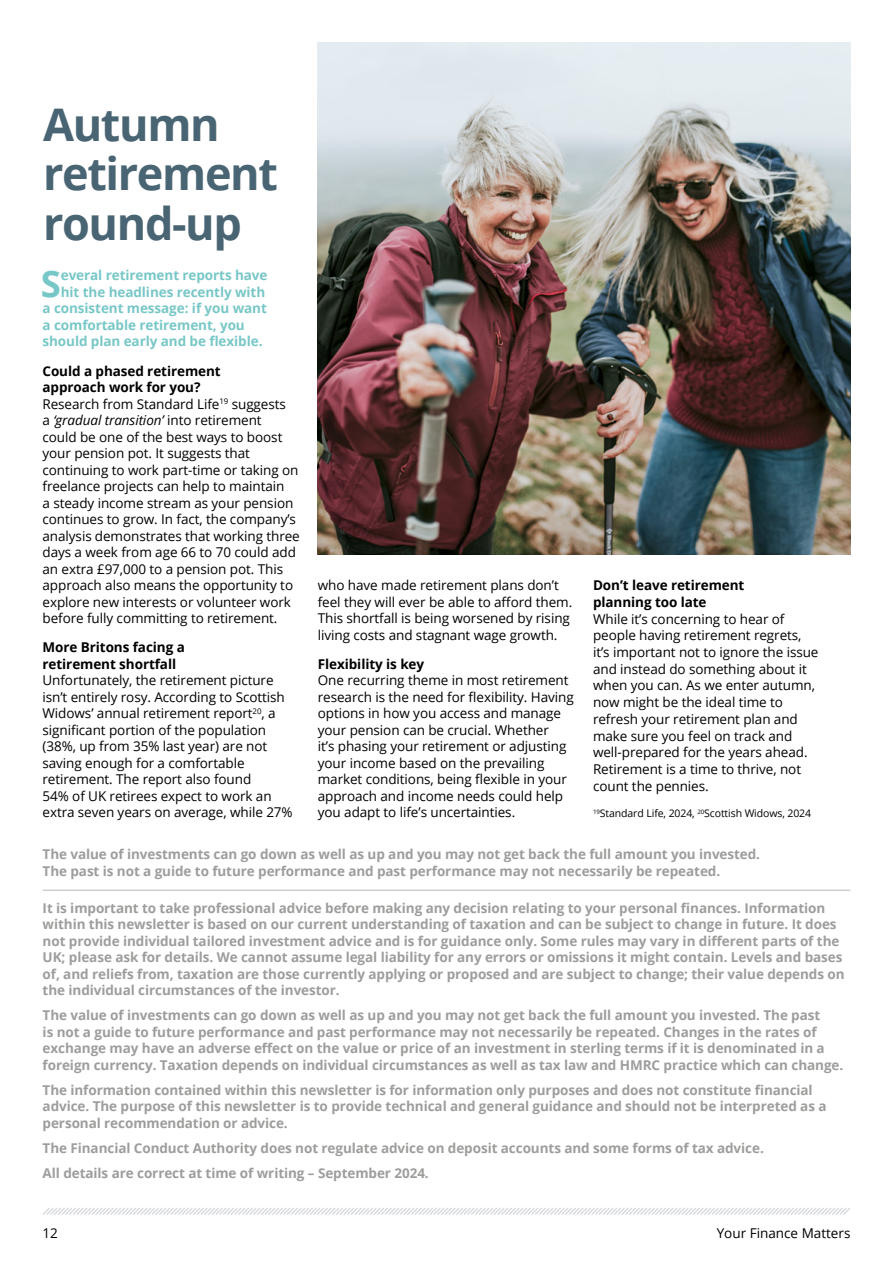
<style>
.page{position:relative;width:893px;height:1263px;background:#fff}
.page>*{position:absolute;margin:0;border:0;box-sizing:border-box;transform-origin:0 0}
.t1{font:700 45px/49.5px "Open Sans";letter-spacing:-.03em;color:#496573}
.t2{font:700 36.6px "Open Sans";color:#78c7c7}
.t3{font:13.5px/16.5px "Open Sans";letter-spacing:-.005em;color:#000}
.t4{font:700 13.5px/16.5px "Open Sans";letter-spacing:-.005em;color:#9d9d9c}
.t5{font:700 13.5px "Open Sans";letter-spacing:-.005em;color:#78c7c7}
.t6{font:700 13.5px/16.5px "Open Sans";letter-spacing:-.005em;color:#000}
.t7{font:10.5px "Open Sans";letter-spacing:-.01em;color:#000}
.s1{font-weight:700}
.s2{font-style:italic}
</style>
<div class="page">
<svg style="left:43px;top:1208px;width:807px;height:7px"></svg>
<hr style="left:43px;top:889px;width:807px;height:2px;background:#000">
<img style="left:318px;top:43px;width:532px;height:512px">
<h1 class="t1" style="left:43px;top:99px;width:237px">Autumn retirement round-up</h1>
<h2 class="t2" style="left:41px;top:258px;width:22px">S</h2>
<p class="t5" style="left:61px;top:266px;width:208px">everal retirement reports have</p>
<p class="t5" style="left:61px;top:282px;width:206px">hit the headlines recently with</p>
<p class="t5" style="left:43px;top:299px;width:226px">a consistent message: if you want</p>
<p class="t5" style="left:43px;top:315px;width:204px">a comfortable retirement, you</p>
<p class="t5" style="left:43px;top:332px;width:221px">should plan early and be flexible.</p>
<p class="t3" style="left:43px;top:362px;width:259px"><span class="s1">Could a phased retirement<br>approach work for you?<br></span>Research from Standard Life<sup>19</sup> suggests<br>a <span class="s2">‘gradual transition’</span> into retirement<br>could be one of the best ways to boost your pension pot. It suggests that continuing to work part-time or taking on freelance projects can help to maintain<br>a steady income stream as your pension continues to grow. In fact, the company’s analysis demonstrates that working three days a week from age 66 to 70 could add an extra £97,000 to a pension pot. This approach also means the opportunity to explore new interests or volunteer work before fully committing to retirement.</p>
<p class="t6" style="left:43px;top:639px;width:144px">More Britons facing a retirement shortfall</p>
<p class="t3" style="left:43px;top:672px;width:252px">Unfortunately, the retirement picture isn’t entirely rosy. According to Scottish Widows’ annual retirement report<sup>20</sup>, a significant portion of the population (38%, up from 35% last year) are not saving enough for a comfortable retirement. The report also found<br>54% of UK retirees expect to work an extra seven years on average, while 27%</p>
<p class="t3" style="left:318px;top:577px;width:256px">who have made retirement plans don’t feel they will ever be able to afford them.<br>This shortfall is being worsened by rising living costs and stagnant wage growth.</p>
<p class="t6" style="left:318px;top:655px;width:108px">Flexibility is key</p>
<p class="t3" style="left:318px;top:672px;width:257px">One recurring theme in most retirement research is the need for flexibility. Having options in how you access and manage your pension can be crucial. Whether<br>it’s phasing your retirement or adjusting your income based on the prevailing market conditions, being flexible in your approach and income needs could help you adapt to life’s uncertainties.</p>
<p class="t6" style="left:593px;top:576px;width:153px">Don’t leave retirement planning too late</p>
<p class="t3" style="left:593px;top:610px;width:227px">While it’s concerning to hear of people having retirement regrets, it’s important not to ignore the issue and instead do something about it when you can. As we enter autumn, now might be the ideal time to refresh your retirement plan and make sure you feel on track and well-prepared for the years ahead.<br>Retirement is a time to thrive, not count the pennies.</p>
<p class="t7" style="left:593px;top:806px;width:220px"><sup>19</sup>Standard Life, 2024, <sup>20</sup>Scottish Widows, 2024</p>
<p class="t4" style="left:43px;top:846px;width:719px">The value of investments can go down as well as up and you may not get back the full amount you invested.<br>The past is not a guide to future performance and past performance may not necessarily be repeated.</p>
<p class="t4" style="left:43px;top:899px;width:803px">It is important to take professional advice before making any decision relating to your personal finances. Information within this newsletter is based on our current understanding of taxation and can be subject to change in future. It does not provide individual tailored investment advice and is for guidance only. Some rules may vary in different parts of the UK; please ask for details. We cannot assume legal liability for any errors or omissions it might contain. Levels and bases of, and reliefs from, taxation are those currently applying or proposed and are subject to change; their value depends on the individual circumstances of the investor.</p>
<p class="t4" style="left:43px;top:1007px;width:802px">The value of investments can go down as well as up and you may not get back the full amount you invested. The past<br>is not a guide to future performance and past performance may not necessarily be repeated. Changes in the rates of exchange may have an adverse effect on the value or price of an investment in sterling terms if it is denominated in a foreign currency. Taxation depends on individual circumstances as well as tax law and HMRC practice which can change.</p>
<p class="t4" style="left:43px;top:1081px;width:785px">The information contained within this newsletter is for information only purposes and does not constitute financial advice. The purpose of this newsletter is to provide technical and general guidance and should not be interpreted as a personal recommendation or advice.</p>
<p class="t4" style="left:43px;top:1135px;width:723px;line-height:25px">The Financial Conduct Authority does not regulate advice on deposit accounts and some forms of tax advice.<br>All details are correct at time of writing – September 2024.</p>
<p class="t3" style="left:43px;top:1224px;width:17px">12</p>
<p class="t3" style="left:717px;top:1224px;width:135px">Your Finance Matters</p>
</div>
